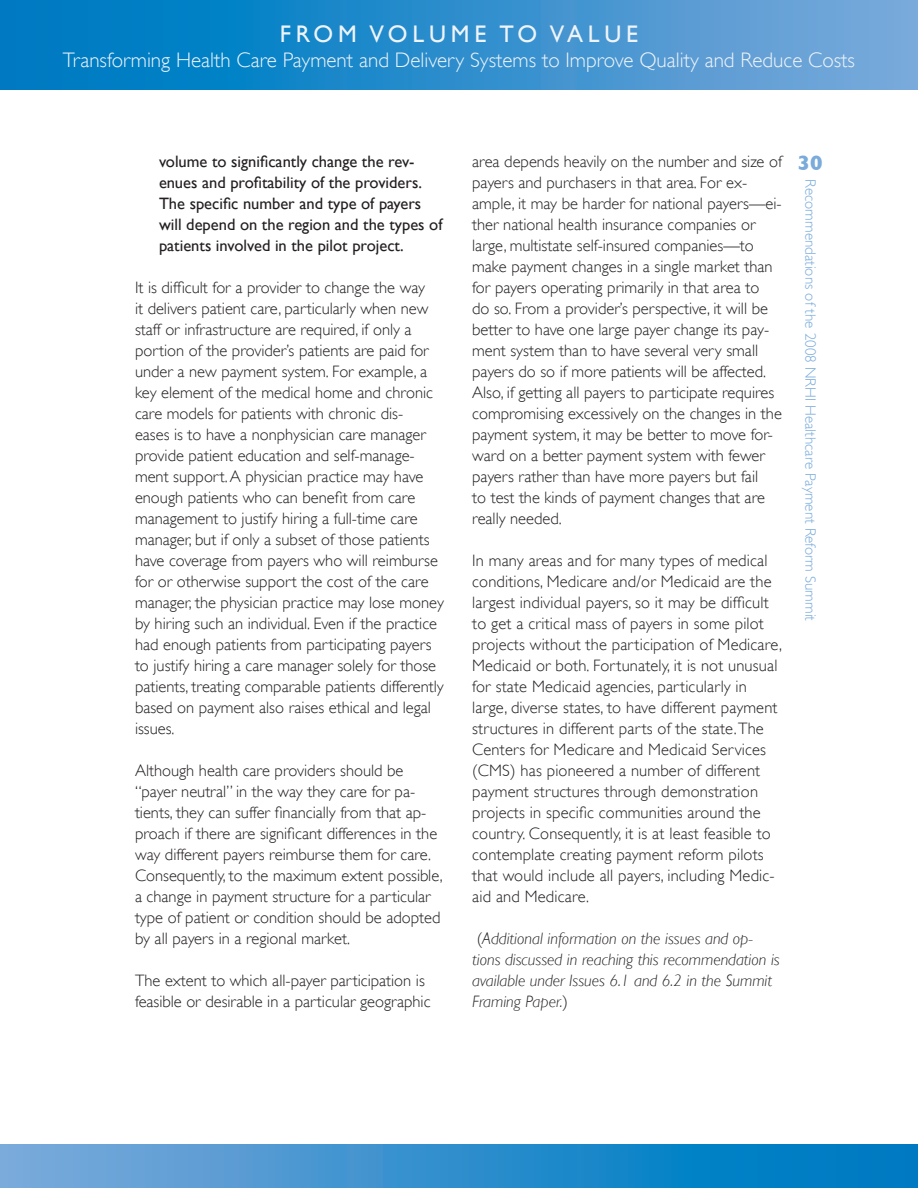
<style>
.page{position:relative;width:918px;height:1188px;background:#fff}
.page>*{position:absolute;margin:0;border:0;box-sizing:border-box;transform-origin:0 0}
.t1{font:24px "Gill Sans";letter-spacing:.2em;color:#eff4fa}
.t2{font:300 21px "Gill Sans";color:#eff4fa}
.t3{font:700 21px "Gill Sans";color:#7aabdb}
.t4{font:300 16.5px/21px "Gill Sans";color:#231f20}
.t5{font:16.5px/21px "Gill Sans";color:#231f20}
.t6{font:italic 300 16.5px/21px "Gill Sans";color:#231f20}
.t7{font:300 15px "Gill Sans";color:#7aabdb}
.s1{font-style:normal}
</style>
<div class="page">
<div style="left:1px;top:0;width:917px;height:90px;background:linear-gradient(to right,#0076c0,#79a8da)"></div>
<div style="left:1px;top:1144px;width:917px;height:44px;background:linear-gradient(to right,#7aa9da,#0076c0)"></div>
<h1 class="t1" style="left:280px;top:20px;width:360px">FROM VOLUME TO VALUE</h1>
<p class="t2" style="left:63px;top:48px;width:794px">Transforming Health Care Payment and Delivery Systems to Improve Quality and Reduce Costs</p>
<p class="t5" style="left:159px;top:151px;width:285px">volume to significantly change the rev&shy;enues and profitability of the providers.<br>The specific number and type of payers will depend on the region and the types of patients involved in the pilot project.</p>
<p class="t4" style="left:135px;top:277px;width:310px">It is difficult for a provider to change the way<br>it delivers patient care, particularly when new staff or infrastructure are required, if only a portion of the provider’s patients are paid for under a new payment system. For example, a key element of the medical home and chronic care models for patients with chronic dis-<br>eases is to have a nonphysician care manager provide patient education and self-manage&shy;ment support. A physician practice may have enough patients who can benefit from care management to justify hiring a full-time care manager, but if only a subset of those patients have coverage from payers who will reimburse for or otherwise support the cost of the care manager, the physician practice may lose money by hiring such an individual. Even if the practice had enough patients from participating payers to justify hiring a care manager solely for those patients, treating comparable patients differently based on payment also raises ethical and legal issues.</p>
<p class="t4" style="left:135px;top:760px;width:309px">Although health care providers should be “payer neutral” in the way they care for pa&shy;tients, they can suffer financially from that ap&shy;proach if there are significant differences in the way different payers reimburse them for care.<br>Consequently, to the maximum extent possible, a change in payment structure for a particular type of patient or condition should be adopted by all payers in a regional market.</p>
<p class="t4" style="left:135px;top:970px;width:297px">The extent to which all-payer participation is feasible or desirable in a particular geographic</p>
<p class="t4" style="left:472px;top:151px;width:311px">area depends heavily on the number and size of payers and purchasers in that area. For ex&shy;ample, it may be harder for national payers—ei&shy;ther national health insurance companies or large, multistate self-insured companies—to make payment changes in a single market than for payers operating primarily in that area to<br>do so. From a provider’s perspective, it will be better to have one large payer change its pay&shy;ment system than to have several very small payers do so if more patients will be affected.<br>Also, if getting all payers to participate requires compromising excessively on the changes in the payment system, it may be better to move for&shy;ward on a better payment system with fewer payers rather than have more payers but fail<br>to test the kinds of payment changes that are really needed.</p>
<p class="t4" style="left:472px;top:550px;width:311px">In many areas and for many types of medical conditions, Medicare and/or Medicaid are the largest individual payers, so it may be difficult to get a critical mass of payers in some pilot projects without the participation of Medicare, Medicaid or both. Fortunately, it is not unusual for state Medicaid agencies, particularly in large, diverse states, to have different payment structures in different parts of the state. The Centers for Medicare and Medicaid Services (CMS) has pioneered a number of different payment structures through demonstration projects in specific communities around the country. Consequently, it is at least feasible to contemplate creating payment reform pilots that would include all payers, including Medic&shy;aid and Medicare.</p>
<p class="t6" style="left:472px;top:928px;width:309px"><span class="s1">(</span>Additional information on the issues and op&shy;tions discussed in reaching this recommendation is available under Issues 6.1 and 6.2 in the Summit Framing Paper.<span class="s1">)</span></p>
<p class="t3" style="left:798px;top:151px;width:26px">30</p>
<p class="t7" style="left:819px;top:179px;width:443px;rotate:90deg">Recommendations of the 2008 NRHI Healthcare Payment Reform Summit</p>
</div>
